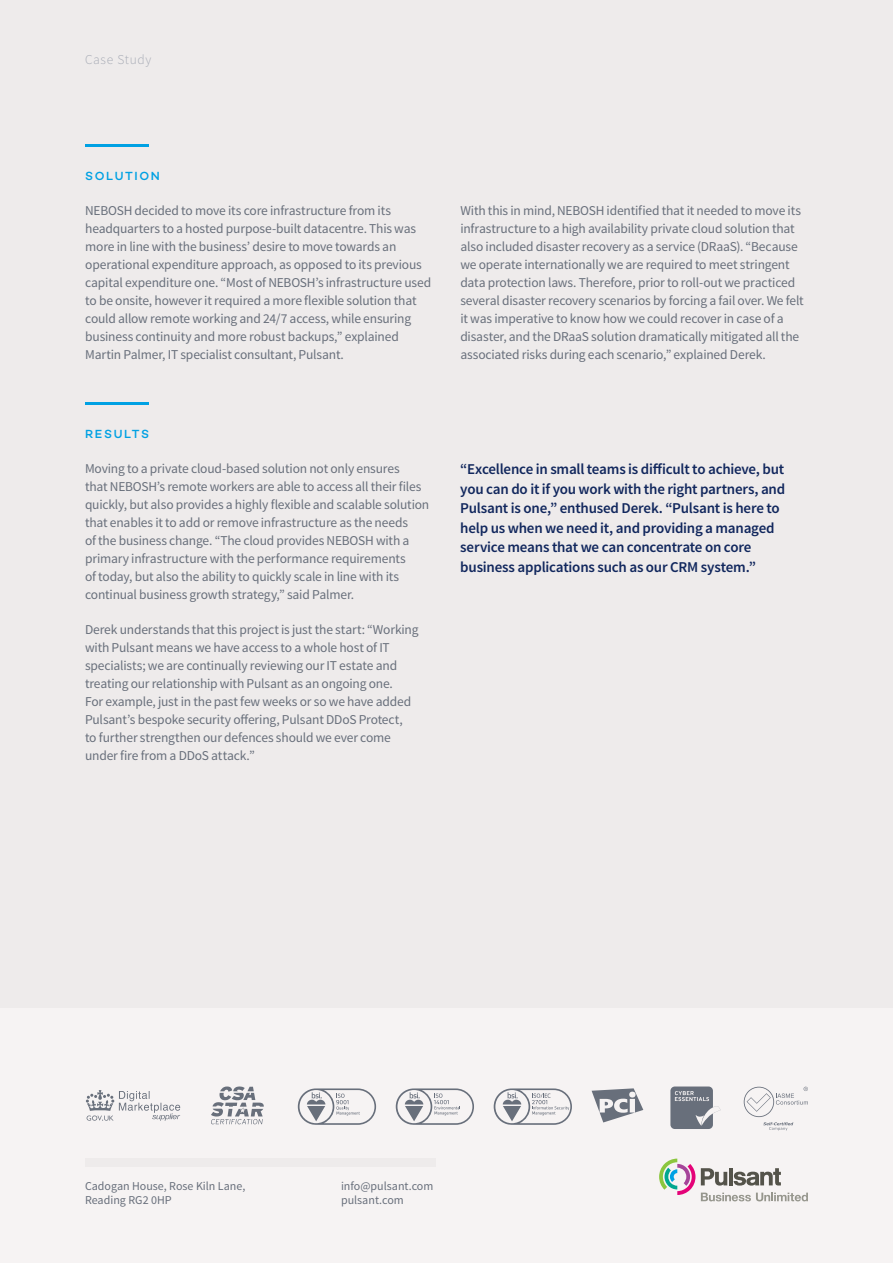
<style>
.page{position:relative;width:893px;height:1263px;background:#eeebeb}
.page>*{position:absolute;margin:0;border:0;box-sizing:border-box;transform-origin:0 0}
.Inner_Page_Capital_S{font:600 15px/19.5px "Source Sans Pro";letter-spacing:-.015em;color:#11275d}
.Inner_Page_Capital_S-2{font:13.5px/18px "Source Sans Pro";letter-spacing:-.015em;color:#686f7b}
.t1{font:300 13.5px "Source Sans Pro";letter-spacing:.05em;color:#a8acb6}
.t2{font:12px/14.4px "Source Sans Pro";color:#686f7b}
.Inner_Page_Capital_S-3{font:500 12px "Campton";letter-spacing:.135em;color:#00a1e3}
</style>
<div class="page">
<div style="left:0;top:1009px;width:893px;height:254px;background:#f6f3f3"></div>
<div style="left:85px;top:1158px;width:350px;height:9px;background:#eeebeb"></div>
<svg style="left:701px;top:1192px;width:107px;height:9px"></svg>
<svg style="left:701px;top:1168px;width:26px;height:17px"></svg>
<hr style="left:729px;top:1168px;width:4px;height:17px;background:#54534a">
<svg style="left:734px;top:1168px;width:47px;height:17px"></svg>
<svg style="left:659px;top:1158px;width:36px;height:37px"></svg>
<svg style="left:86px;top:1090px;width:94px;height:31px"></svg>
<svg style="left:211px;top:1086px;width:53px;height:38px"></svg>
<svg style="left:298px;top:1088px;width:78px;height:37px"></svg>
<svg style="left:396px;top:1088px;width:78px;height:37px"></svg>
<svg style="left:494px;top:1088px;width:78px;height:37px"></svg>
<svg style="left:592px;top:1088px;width:51px;height:34px"></svg>
<svg style="left:744px;top:1087px;width:64px;height:43px"></svg>
<svg style="left:670px;top:1086px;width:51px;height:43px"></svg>
<hr style="left:85px;top:145px;width:64px;height:2px;background:#00a1e3">
<hr style="left:85px;top:403px;width:64px;height:2px;background:#00a1e3">
<p class="t1" style="left:85px;top:52px;width:68px">Case Study</p>
<p class="Inner_Page_Capital_S-3" style="left:85px;top:168px;width:76px">SOLUTION</p>
<p class="Inner_Page_Capital_S-2" style="left:85px;top:201px;width:348px">NEBOSH decided to move its core infrastructure from its headquarters to a hosted purpose-built datacentre. This was more in line with the business’ desire to move towards an operational expenditure approach, as opposed to its previous capital expenditure one. “Most of NEBOSH’s infrastructure used to be onsite, however it required a more flexible solution that could allow remote working and 24/7 access, while ensuring business continuity and more robust backups,” explained Martin Palmer, IT specialist consultant, Pulsant.</p>
<p class="Inner_Page_Capital_S-2" style="left:460px;top:201px;width:345px">With this in mind, NEBOSH identified that it needed to move its infrastructure to a high availability private cloud solution that also included disaster recovery as a service (DRaaS). “Because we operate internationally we are required to meet stringent data protection laws. Therefore, prior to roll-out we practiced several disaster recovery scenarios by forcing a fail over. We felt it was imperative to know how we could recover in case of a disaster, and the DRaaS solution dramatically mitigated all the associated risks during each scenario,” explained Derek.</p>
<p class="Inner_Page_Capital_S-3" style="left:85px;top:426px;width:65px">RESULTS</p>
<p class="Inner_Page_Capital_S-2" style="left:85px;top:459px;width:346px">Moving to a private cloud-based solution not only ensures<br>that NEBOSH’s remote workers are able to access all their files quickly, but also provides a highly flexible and scalable solution that enables it to add or remove infrastructure as the needs<br>of the business change. “The cloud provides NEBOSH with a primary infrastructure with the performance requirements<br>of today, but also the ability to quickly scale in line with its continual business growth strategy,” said Palmer.</p>
<p class="Inner_Page_Capital_S-2" style="left:85px;top:620px;width:335px">Derek understands that this project is just the start: “Working with Pulsant means we have access to a whole host of IT specialists; we are continually reviewing our IT estate and treating our relationship with Pulsant as an ongoing one.<br>For example, just in the past few weeks or so we have added Pulsant’s bespoke security offering, Pulsant DDoS Protect,<br>to further strengthen our defences should we ever come under fire from a DDoS attack.”</p>
<p class="Inner_Page_Capital_S" style="left:460px;top:460px;width:326px">“Excellence in small teams is difficult to achieve, but you can do it if you work with the right partners, and Pulsant is one,” enthused Derek. “Pulsant is here to help us when we need it, and providing a managed service means that we can concentrate on core business applications such as our CRM system.”</p>
<p class="t2" style="left:85px;top:1178px;width:162px">Cadogan House, Rose Kiln Lane,<br>Reading RG2 0HP</p>
<p class="t2" style="left:341px;top:1178px;width:94px">info@pulsant.com</p>
<p class="t2" style="left:341px;top:1193px;width:64px">pulsant.com</p>
</div>
